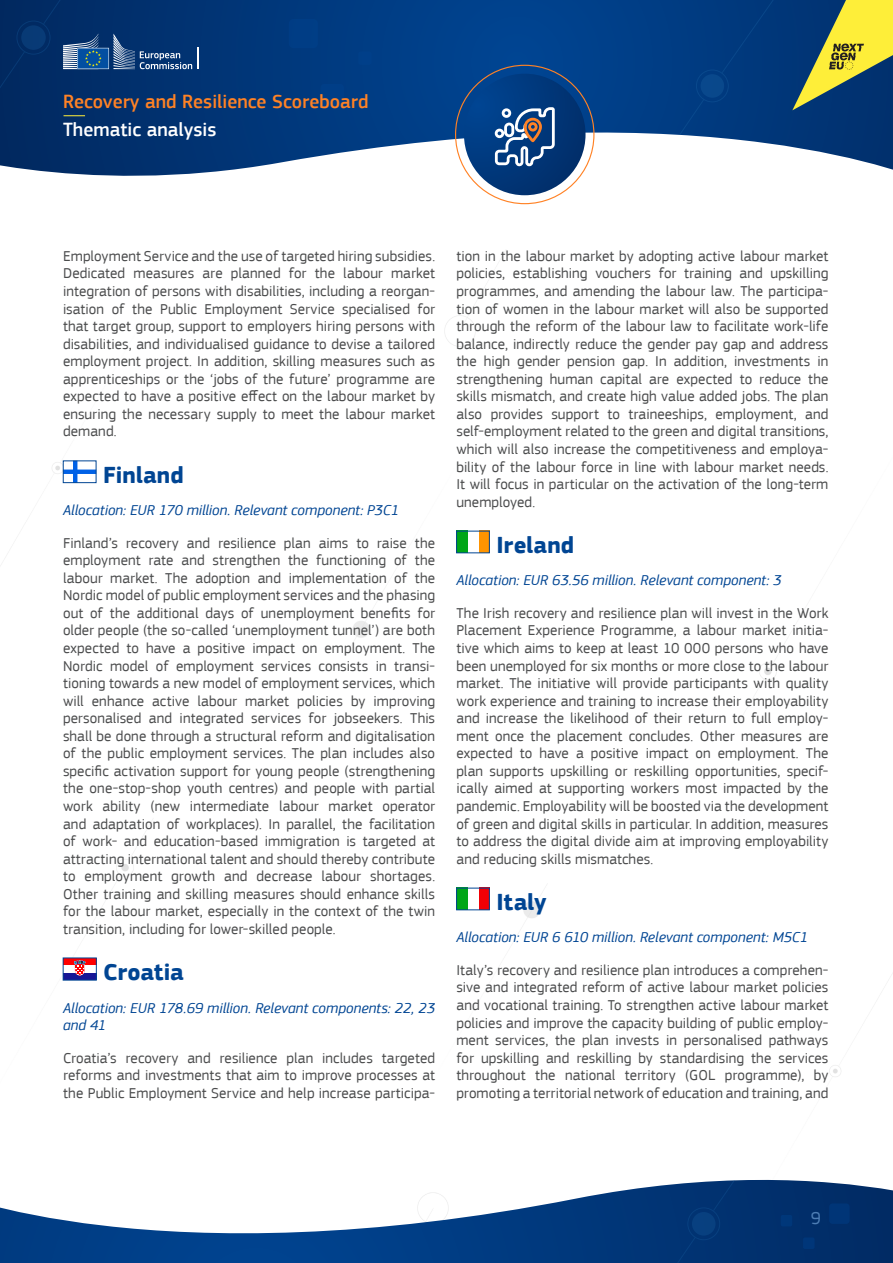
<style>
.page{position:relative;width:893px;height:1263px;background:#fff}
.page>*{position:absolute;margin:0;border:0;box-sizing:border-box;transform-origin:0 0}
.body_text{font:700 24px "EC Square Sans Pro";color:#004593}
.t1{font:500 19.8px "EC Square Sans Pro";color:#ff8225}
.t2{font:500 19.8px "EC Square Sans Pro";color:#fff}
.t3{font:18px "EC Square Sans Pro";color:#4d7db4}
.body_text-2{font:15px/17.5px "EC Square Sans Pro";letter-spacing:.005em;color:#4b4c4d;text-align:justify}
.body_text-3{font:italic 15px/17.5px "EC Square Sans Pro";color:#004593}
</style>
<div class="page">
<svg style="left:65px;top:463px;width:29px;height:18px"></svg>
<div style="left:63px;top:461px;width:33px;height:22px;border:1px solid #004593"></div>
<svg style="left:63px;top:958px;width:34px;height:22px"></svg>
<div style="left:478px;top:531px;width:12px;height:22px;background:#ff9400"></div>
<div style="left:456px;top:531px;width:11px;height:22px;background:#00a617"></div>
<div style="left:456px;top:531px;width:34px;height:22px;border:1px solid #004593"></div>
<div style="left:478px;top:888px;width:12px;height:22px;background:#f20005"></div>
<div style="left:456px;top:888px;width:11px;height:22px;background:#00a617"></div>
<div style="left:456px;top:888px;width:34px;height:22px;border:1px solid #004593"></div>
<svg style="left:0;top:0;width:893px;height:199px"></svg>
<svg style="left:654px;top:99px;width:51px;height:73px"></svg>
<div style="left:701px;top:74px;width:23px;height:24px;background:#09488b;border-radius:50%"></div>
<div style="left:696px;top:70px;width:33px;height:32px;border:1px solid #175d9e;border-radius:50%"></div>
<svg style="left:721px;top:0;width:172px;height:110px;background:#436565"></svg>
<svg style="left:43px;top:0;width:31px;height:25px"></svg>
<div style="left:0;top:51px;width:26px;height:76px;background:#012960"></div>
<div style="left:21px;top:25px;width:25px;height:25px;background:#083a76;border-radius:50%"></div>
<div style="left:17px;top:21px;width:33px;height:34px;border:1px solid #175d9e;border-radius:50%"></div>
<div style="left:464px;top:74px;width:121px;height:121px;background:linear-gradient(to right,#00418b,#012f6b);border-radius:50%"></div>
<div style="left:289px;top:19px;width:29px;height:29px;background:#003d85;border-radius:5px"></div>
<div style="left:320px;top:84px;width:24px;height:23px;background:#003e87;border-radius:4px"></div>
<div style="left:358px;top:52px;width:13px;height:13px;background:#003f89;border-radius:2px"></div>
<hr style="left:197px;top:48px;width:2px;height:21px;background:#fff">
<svg style="left:63px;top:34px;width:129px;height:35px;background:#2e588b"></svg>
<svg style="left:64px;top:115px;width:21px;height:1px"></svg>
<svg style="left:493px;top:106px;width:63px;height:62px"></svg>
<svg style="left:0;top:1179px;width:893px;height:84px"></svg>
<svg style="left:712px;top:1179px;width:31px;height:33px"></svg>
<svg style="left:646px;top:1236px;width:50px;height:27px"></svg>
<div style="left:692px;top:1212px;width:23px;height:23px;background:#08407f;border-radius:50%"></div>
<div style="left:687px;top:1207px;width:33px;height:33px;border:1px solid #175d9e;border-radius:50%"></div>
<div style="left:829px;top:1203px;width:21px;height:21px;background:#003577;border-radius:3px"></div>
<div style="left:803px;top:1237px;width:11px;height:12px;background:#003679;border-radius:2px"></div>
<div style="left:781px;top:1215px;width:11px;height:11px;background:#003779;border-radius:2px"></div>
<h2 class="t1" style="left:63px;top:90px;width:307px">Recovery and Resilience Scoreboard</h2>
<h2 class="t2" style="left:63px;top:118px;width:155px">Thematic analysis</h2>
<p class="body_text-2" style="left:63px;top:247px;width:374px">Employment Service and the use of targeted hiring subsidies.<br>Dedicated measures are planned for the labour market integration of persons with disabilities, including a reorgan&shy;isation of the Public Employment Service specialised for that target group, support to employers hiring persons with disabilities, and individualised guidance to devise a tailored employment project. In addition, skilling measures such as apprenticeships or the ‘jobs of the future’ programme are expected to have a positive effect on the labour market by ensuring the necessary supply to meet the labour market demand.</p>
<p class="body_text" style="left:103px;top:460px;width:82px">Finland</p>
<p class="body_text-3" style="left:63px;top:502px;width:338px">Allocation: EUR 170 million. Relevant component: P3C1</p>
<p class="body_text-2" style="left:63px;top:534px;width:374px">Finland’s recovery and resilience plan aims to raise the employment rate and strengthen the functioning of the labour market. The adoption and implementation of the Nordic model of public employment services and the phasing out of the additional days of unemployment benefits for older people (the so-called ‘unemployment tunnel’) are both expected to have a positive impact on employment. The Nordic model of employment services consists in transi&shy;tioning towards a new model of employment services, which will enhance active labour market policies by improving personalised and integrated services for jobseekers. This shall be done through a structural reform and digitalisation of the public employment services. The plan includes also specific activation support for young people (strengthening the one-stop-shop youth centres) and people with partial work ability (new intermediate labour market operator and adaptation of workplaces). In parallel, the facilitation of work- and education-based immigration is targeted at attracting international talent and should thereby contribute to employment growth and decrease labour shortages.<br>Other training and skilling measures should enhance skills for the labour market, especially in the context of the twin transition, including for lower-skilled people.</p>
<p class="body_text" style="left:103px;top:958px;width:82px">Croatia</p>
<p class="body_text-3" style="left:63px;top:999px;width:374px">Allocation: EUR 178.69 million. Relevant components: 22, 23 and 41</p>
<p class="body_text-2" style="left:63px;top:1049px;width:374px">Croatia’s recovery and resilience plan includes targeted reforms and investments that aim to improve processes at the Public Employment Service and help increase participa-</p>
<p class="body_text-2" style="left:456px;top:247px;width:374px">tion in the labour market by adopting active labour market policies, establishing vouchers for training and upskilling programmes, and amending the labour law. The participa&shy;tion of women in the labour market will also be supported through the reform of the labour law to facilitate work-life balance, indirectly reduce the gender pay gap and address the high gender pension gap. In addition, investments in strengthening human capital are expected to reduce the skills mismatch, and create high value added jobs. The plan also provides support to traineeships, employment, and self-employment related to the green and digital transitions, which will also increase the competitiveness and employa&shy;bility of the labour force in line with labour market needs.<br>It will focus in particular on the activation of the long-term unemployed.</p>
<p class="body_text" style="left:496px;top:531px;width:79px">Ireland</p>
<p class="body_text-3" style="left:456px;top:572px;width:327px">Allocation: EUR 63.56 million. Relevant component: 3</p>
<p class="body_text-2" style="left:456px;top:604px;width:374px">The Irish recovery and resilience plan will invest in the Work Placement Experience Programme, a labour market initia&shy;tive which aims to keep at least 10 000 persons who have been unemployed for six months or more close to the labour market. The initiative will provide participants with quality work experience and training to increase their employability and increase the likelihood of their return to full employ&shy;ment once the placement concludes. Other measures are expected to have a positive impact on employment. The plan supports upskilling or reskilling opportunities, specif&shy;ically aimed at supporting workers most impacted by the pandemic. Employability will be boosted via the development of green and digital skills in particular. In addition, measures to address the digital divide aim at improving employability and reducing skills mismatches.</p>
<p class="body_text" style="left:496px;top:888px;width:52px">Italy</p>
<p class="body_text-3" style="left:456px;top:929px;width:353px">Allocation: EUR 6 610 million. Relevant component: M5C1</p>
<p class="body_text-2" style="left:456px;top:961px;width:374px">Italy’s recovery and resilience plan introduces a comprehen&shy;sive and integrated reform of active labour market policies and vocational training. To strengthen active labour market policies and improve the capacity building of public employ&shy;ment services, the plan invests in personalised pathways for upskilling and reskilling by standardising the services throughout the national territory (GOL programme), by promoting a territorial network of education and training, and</p>
<p class="t3" style="left:811px;top:1207px;width:12px">9</p>
</div>
